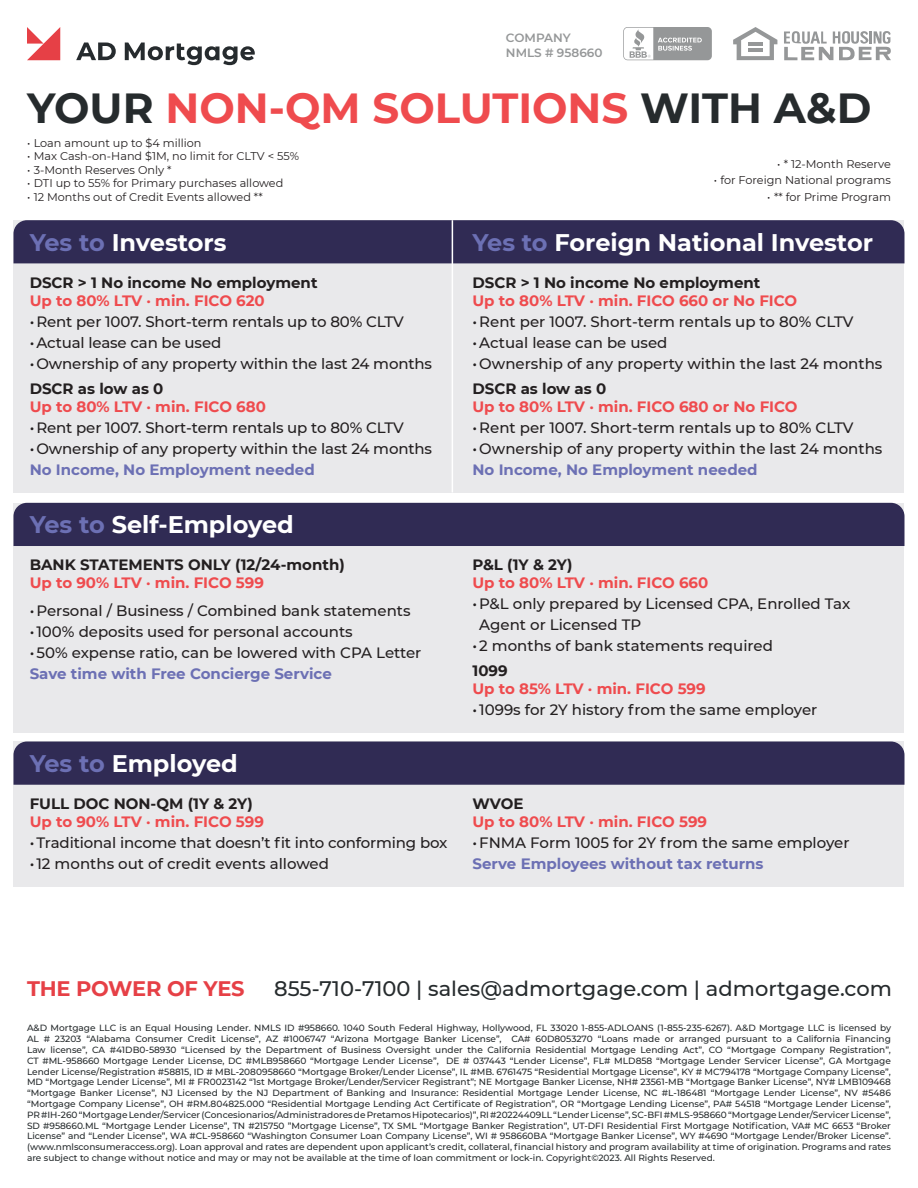
<style>
.page{position:relative;width:918px;height:1188px;background:#fff}
.page>*{position:absolute;margin:0;border:0;box-sizing:border-box;transform-origin:0 0}
.t1{font:700 42px "Montserrat";color:#ef4b4e}
.t2{font:700 24px "Montserrat";color:#fff}
.t3{font:500 21px "Montserrat";color:#262b2d}
.t4{font:700 21px "Montserrat";letter-spacing:-.01em;color:#e64046}
.t5{font:500 15px/21px "Montserrat";color:#231f20}
.t6{font:700 15px "Montserrat";color:#ef4b4e}
.t7{font:700 15px "Montserrat";color:#231f20}
.t8{font:700 15px "Montserrat";color:#6c70b4}
.t9{font:600 12px/14.4px "Montserrat";color:#959798}
.t10{font:11.25px "Montserrat";color:#231f20}
.t11{font:500 9px/10.8px "Montserrat";color:#262b2d;text-align:justify}
.s1{color:#262b2d}
.s2{color:#6c70b4}
</style>
<div class="page">
<svg style="left:27px;top:27px;width:33px;height:33px"></svg>
<svg style="left:76px;top:43px;width:179px;height:22px"></svg>
<svg style="left:733px;top:27px;width:44px;height:33px"></svg>
<hr style="left:748px;top:42px;width:15px;height:4px;background:#959798">
<hr style="left:748px;top:48px;width:15px;height:4px;background:#959798">
<svg style="left:784px;top:31px;width:107px;height:29px"></svg>
<svg style="left:623px;top:27px;width:89px;height:33px"></svg>
<div style="left:14px;top:220px;width:890px;height:272px;background:#e9e9eb"></div>
<div style="left:14px;top:503px;width:890px;height:230px;background:#e9e9eb"></div>
<div style="left:14px;top:742px;width:890px;height:145px;background:#e9e9eb"></div>
<div style="left:14px;top:220px;width:890px;height:43px;background:#302b54"></div>
<div style="left:14px;top:503px;width:890px;height:43px;background:#302b54"></div>
<div style="left:14px;top:742px;width:890px;height:43px;background:#302b54"></div>
<hr style="left:452px;top:220px;width:1px;height:272px;background:#fff">
<h3 class="t9" style="left:506px;top:30px;width:98px">COMPANY<br>NMLS # 958660</h3>
<h1 class="t1" style="left:27px;top:78px;width:846px"><span class="s1">YOUR</span> NON-QM SOLUTIONS <span class="s1">WITH A&amp;D</span></h1>
<p class="t10" style="left:27px;top:135px;width:176px">• Loan amount up to $4 million</p>
<p class="t10" style="left:27px;top:148px;width:274px">• Max Cash-on-Hand $1M, no limit for CLTV &lt; 55%</p>
<p class="t10" style="left:27px;top:162px;width:146px">• 3-Month Reserves Only *</p>
<p class="t10" style="left:27px;top:175px;width:258px">• DTI up to 55% for Primary purchases allowed</p>
<p class="t10" style="left:27px;top:189px;width:237px">• 12 Months out of Credit Events allowed **</p>
<p class="t10" style="left:777px;top:156px;width:115px">• * 12-Month Reserve</p>
<p class="t10" style="left:714px;top:173px;width:179px">• for Foreign National programs</p>
<p class="t10" style="left:767px;top:189px;width:125px">• ** for Prime Program</p>
<h2 class="t2" style="left:30px;top:225px;width:198px"><span class="s2">Yes to</span> Investors</h2>
<h3 class="t7" style="left:30px;top:272px;width:289px">DSCR &gt; 1 No income No employment</h3>
<h3 class="t6" style="left:30px;top:290px;width:237px">Up to 80% LTV · min. FICO 620</h3>
<h3 class="t5" style="left:30px;top:310px;width:376px">•Rent per 1007. Short-term rentals up to 80% CLTV</h3>
<h3 class="t5" style="left:30px;top:331px;width:193px">•Actual lease can be used</h3>
<h3 class="t5" style="left:30px;top:352px;width:404px">•Ownership of any property within the last 24 months</h3>
<h3 class="t7" style="left:30px;top:377px;width:135px">DSCR as low as 0</h3>
<h3 class="t6" style="left:30px;top:395px;width:238px">Up to 80% LTV · min. FICO 680</h3>
<h3 class="t5" style="left:30px;top:416px;width:376px">•Rent per 1007. Short-term rentals up to 80% CLTV</h3>
<h3 class="t5" style="left:30px;top:437px;width:404px">•Ownership of any property within the last 24 months</h3>
<h3 class="t8" style="left:30px;top:458px;width:287px">No Income, No Employment needed</h3>
<h2 class="t2" style="left:30px;top:507px;width:266px"><span class="s2">Yes to</span> Self-Employed</h2>
<h3 class="t7" style="left:30px;top:554px;width:317px">BANK STATEMENTS ONLY (12/24-month)</h3>
<h3 class="t6" style="left:30px;top:572px;width:236px">Up to 90% LTV · min. FICO 599</h3>
<h3 class="t5" style="left:30px;top:600px;width:382px">•Personal / Business / Combined bank statements</h3>
<h3 class="t5" style="left:30px;top:621px;width:325px">•100% deposits used for personal accounts</h3>
<h3 class="t5" style="left:30px;top:642px;width:393px">•50% expense ratio, can be lowered with CPA Letter</h3>
<h3 class="t8" style="left:30px;top:663px;width:304px">Save time with Free Concierge Service</h3>
<h2 class="t2" style="left:30px;top:746px;width:210px"><span class="s2">Yes to</span> Employed</h2>
<h3 class="t7" style="left:30px;top:793px;width:225px">FULL DOC NON-QM (1Y &amp; 2Y)</h3>
<h3 class="t6" style="left:30px;top:811px;width:236px">Up to 90% LTV · min. FICO 599</h3>
<h3 class="t5" style="left:30px;top:832px;width:419px">•Traditional income that doesn’t fit into conforming box</h3>
<h3 class="t5" style="left:30px;top:853px;width:301px">•12 months out of credit events allowed</h3>
<h2 class="t2" style="left:472px;top:225px;width:402px"><span class="s2">Yes to</span> Foreign National Investor</h2>
<h3 class="t7" style="left:472px;top:272px;width:289px">DSCR &gt; 1 No income No employment</h3>
<h3 class="t6" style="left:472px;top:290px;width:326px">Up to 80% LTV · min. FICO 660 or No FICO</h3>
<h3 class="t5" style="left:472px;top:310px;width:383px">•Rent per 1007. Short-term rentals up to 80% CLTV</h3>
<h3 class="t5" style="left:472px;top:331px;width:197px">•Actual lease can be used</h3>
<h3 class="t5" style="left:472px;top:352px;width:411px">•Ownership of any property within the last 24 months</h3>
<h3 class="t7" style="left:472px;top:377px;width:135px">DSCR as low as 0</h3>
<h3 class="t6" style="left:472px;top:395px;width:327px">Up to 80% LTV · min. FICO 680 or No FICO</h3>
<h3 class="t5" style="left:472px;top:416px;width:383px">•Rent per 1007. Short-term rentals up to 80% CLTV</h3>
<h3 class="t5" style="left:472px;top:437px;width:411px">•Ownership of any property within the last 24 months</h3>
<h3 class="t8" style="left:472px;top:458px;width:287px">No Income, No Employment needed</h3>
<h3 class="t7" style="left:472px;top:554px;width:101px">P&amp;L (1Y &amp; 2Y)</h3>
<h3 class="t6" style="left:472px;top:572px;width:237px">Up to 80% LTV · min. FICO 660</h3>
<h3 class="t5" style="left:479px;top:593px;width:373px;text-indent:-7px">•P&amp;L only prepared by Licensed CPA, Enrolled Tax<br>Agent or Licensed TP</h3>
<h3 class="t5" style="left:472px;top:635px;width:302px">•2 months of bank statements required</h3>
<h3 class="t7" style="left:472px;top:660px;width:37px">1099</h3>
<h3 class="t6" style="left:472px;top:678px;width:235px">Up to 85% LTV · min. FICO 599</h3>
<h3 class="t5" style="left:472px;top:699px;width:346px">•1099s for 2Y history from the same employer</h3>
<h3 class="t7" style="left:472px;top:793px;width:53px">WVOE</h3>
<h3 class="t6" style="left:472px;top:811px;width:236px">Up to 80% LTV · min. FICO 599</h3>
<h3 class="t5" style="left:472px;top:832px;width:379px">•FNMA Form 1005 for 2Y from the same employer</h3>
<h3 class="t8" style="left:472px;top:853px;width:293px">Serve Employees without tax returns</h3>
<h3 class="t4" style="left:27px;top:973px;width:219px">THE POWER OF YES</h3>
<h3 class="t3" style="left:274px;top:974px;width:619px">855-710-7100 | sales@admortgage.com | admortgage.com</h3>
<p class="t11" style="left:27px;top:1022px;width:866px">A&amp;D Mortgage LLC is an Equal Housing Lender. NMLS ID #958660. 1040 South Federal Highway, Hollywood, FL 33020 1-855-ADLOANS (1-855-235-6267). A&amp;D Mortgage LLC is licensed by AL # 23203 “Alabama Consumer Credit License”, AZ #1006747 “Arizona Mortgage Banker License”, CA# 60D8053270 “Loans made or arranged pursuant to a California Financing Law license”, CA #41DB0-58930 “Licensed by the Department of Business Oversight under the California Residential Mortgage Lending Act”, CO “Mortgage Company Registration”, CT #ML-958660 Mortgage Lender License, DC #MLB958660 “Mortgage Lender License”, DE # 037443 “Lender License”, FL# MLD858 “Mortgage Lender Servicer License”, GA Mortgage Lender License/Registration #58815, ID # MBL-2080958660 “Mortgage Broker/Lender License”, IL #MB. 6761475 “Residential Mortgage License”, KY # MC794178 “Mortgage Company License”, MD “Mortgage Lender License”, MI # FR0023142 “1st Mortgage Broker/Lender/Servicer Registrant”; NE Mortgage Banker License, NH# 23561-MB “Mortgage Banker License”, NY# LMB109468 “Mortgage Banker License”, NJ Licensed by the NJ Department of Banking and Insurance: Residential Mortgage Lender License, NC #L-186481 “Mortgage Lender License”, NV #5486 “Mortgage Company License”, OH #RM.804825.000 “Residential Mortgage Lending Act Certificate of Registration”, OR “Mortgage Lending License”, PA# 54518 “Mortgage Lender License”, PR #IH-260 “Mortgage Lender/Servicer (Concesionarios/Administradores de Pretamos Hipotecarios)”, RI #20224409LL “Lender License”, SC-BFI #MLS-958660 “Mortgage Lender/Servicer License”, SD #958660.ML “Mortgage Lender License”, TN #215750 ”Mortgage License”, TX SML “Mortgage Banker Registration”, UT-DFI Residential First Mortgage Notification, VA# MC 6653 “Broker License” and “Lender License”, WA #CL-958660 “Washington Consumer Loan Company License”, WI # 958660BA “Mortgage Banker License”, WY #4690 “Mortgage Lender/Broker License”. (www.nmlsconsumeraccess.org). Loan approval and rates are dependent upon applicant’s credit, collateral, financial history and program availability at time of origination. Programs and rates are subject to change without notice and may or may not be available at the time of loan commitment or lock-in. Copyright©2023. All Rights Reserved.</p>
</div>
